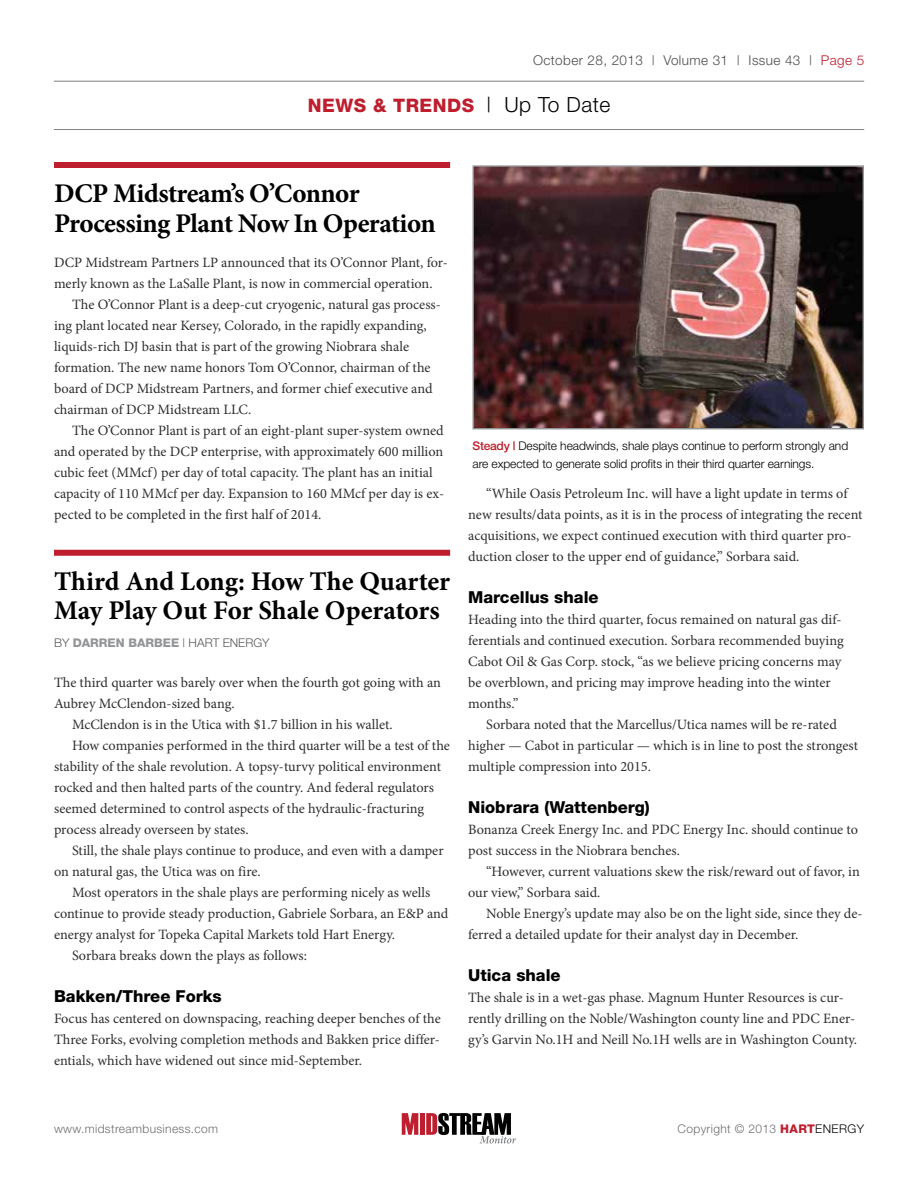
<style>
.page{position:relative;width:918px;height:1188px;background:#fff}
.page>*{position:absolute;margin:0;border:0;box-sizing:border-box;transform-origin:0 0}
.t1{font:700 27px/30px "Minion Pro";letter-spacing:-.01em;color:#000}
.t2{font:800 18.6px "Helvetica Neue";letter-spacing:.025em;color:#be1e2d}
.t3{font:800 16.5px "Helvetica Neue";color:#000}
.t4{font:14.25px/21px "Minion Pro";color:#2e2e2f}
.t5{font:300 13.5px "Helvetica Neue";letter-spacing:.03em;color:#4d4d4f}
.t6{font:300 12px/18px "Helvetica Neue";letter-spacing:-.005em;color:#000}
.t7{font:300 12px "Helvetica Neue";letter-spacing:.03em;color:#6d6e71}
.t8{font:300 12px "Helvetica Neue";color:#58595b}
.s1{color:#be1e2d}
.s2{font-weight:300;font-size:21px;color:#000}
.s3{font-weight:800;color:#939598}
.s4{font-weight:500;color:#be1e2d}
.s5{font-weight:800;color:#be1e2d}
.s6{color:#000}
</style>
<div class="page">
<hr style="left:54px;top:81px;width:810px;height:1px;background:#808285">
<hr style="left:54px;top:129px;width:810px;height:1px;background:#808285">
<svg style="left:402px;top:1113px;width:16px;height:22px"></svg>
<div style="left:420px;top:1113px;width:5px;height:22px;background:#be1e2d"></div>
<svg style="left:426px;top:1113px;width:90px;height:30px"></svg>
<div style="left:54px;top:162px;width:396px;height:6px;background:#be1e2d"></div>
<div style="left:54px;top:550px;width:396px;height:6px;background:#be1e2d"></div>
<img style="left:475px;top:167px;width:387px;height:260px">
<div style="left:473px;top:165px;width:391px;height:264px;border:1px solid #939598"></div>
<p class="t5" style="left:533px;top:52px;width:333px">October 28, 2013 | Volume 31 | Issue 43 | <span class="s1">Page 5</span></p>
<h2 class="t2" style="left:308px;top:94px;width:304px">News &amp; Trends <span class="s2">| Up To Date</span></h2>
<h1 class="t1" style="left:54px;top:178px;width:383px">DCP Midstream’s O’Connor<br>Processing Plant Now In Operation</h1>
<p class="t4" style="left:54px;top:252px;width:395px">DCP Midstream Partners LP announced that its O’Connor Plant, for&shy;merly known as the LaSalle Plant, is now in commercial operation.</p>
<p class="t4" style="left:54px;top:294px;width:388px;text-indent:18px">The O’Connor Plant is a deep-cut cryogenic, natural gas process&shy;ing plant located near Kersey, Colorado, in the rapidly expanding, liquids-rich DJ basin that is part of the growing Niobrara shale formation. The new name honors Tom O’Connor, chairman of the board of DCP Midstream Partners, and former chief executive and chairman of DCP Midstream LLC.</p>
<p class="t4" style="left:54px;top:420px;width:392px;text-indent:18px">The O’Connor Plant is part of an eight-plant super-system owned and operated by the DCP enterprise, with approximately 600 million cubic feet (MMcf) per day of total capacity. The plant has an initial capacity of 110 MMcf per day. Expansion to 160 MMcf per day is ex&shy;pected to be completed in the first half of 2014.</p>
<h1 class="t1" style="left:54px;top:566px;width:398px">Third And Long: How The Quarter<br>May Play Out For Shale Operators</h1>
<p class="t8" style="left:54px;top:636px;width:217px">by <span class="s3">Darren Barbee</span> | Hart Energy</p>
<p class="t4" style="left:54px;top:672px;width:389px">The third quarter was barely over when the fourth got going with an</p>
<p class="t4" style="left:54px;top:693px;width:182px">Aubrey McClendon-sized bang.</p>
<p class="t4" style="left:72px;top:714px;width:322px">McClendon is in the Utica with $1.7 billion in his wallet.</p>
<p class="t4" style="left:72px;top:735px;width:379px">How companies performed in the third quarter will be a test of the</p>
<p class="t4" style="left:54px;top:756px;width:389px">stability of the shale revolution. A topsy-turvy political environment</p>
<p class="t4" style="left:54px;top:777px;width:381px">rocked and then halted parts of the country. And federal regulators</p>
<p class="t4" style="left:54px;top:798px;width:372px">seemed determined to control aspects of the hydraulic-fracturing</p>
<p class="t4" style="left:54px;top:819px;width:196px">process already overseen by states.</p>
<p class="t4" style="left:72px;top:840px;width:373px">Still, the shale plays continue to produce, and even with a damper</p>
<p class="t4" style="left:54px;top:861px;width:208px">on natural gas, the Utica was on fire.</p>
<p class="t4" style="left:72px;top:882px;width:360px">Most operators in the shale plays are performing nicely as wells</p>
<p class="t4" style="left:54px;top:903px;width:396px">continue to provide steady production, Gabriele Sorbara, an E&amp;P and</p>
<p class="t4" style="left:54px;top:924px;width:343px">energy analyst for Topeka Capital Markets told Hart Energy.</p>
<p class="t4" style="left:72px;top:945px;width:236px">Sorbara breaks down the plays as follows:</p>
<p class="t3" style="left:54px;top:986px;width:169px">Bakken/Three Forks</p>
<p class="t4" style="left:54px;top:1008px;width:388px;text-align:justify">Focus has centered on downspacing, reaching deeper benches of the Three Forks, evolving completion methods and Bakken price differ&shy;entials, which have widened out since mid-September.</p>
<p class="t6" style="left:472px;top:436px;width:377px"><span class="s4">Steady |</span> Despite headwinds, shale plays continue to perform strongly and are expected to generate solid profits in their third quarter earnings.</p>
<p class="t4" style="left:468px;top:483px;width:396px;text-indent:18px">“While Oasis Petroleum Inc. will have a light update in terms of new results/data points, as it is in the process of integrating the recent acquisitions, we expect continued execution with third quarter pro&shy;duction closer to the upper end of guidance,” Sorbara said.</p>
<p class="t3" style="left:468px;top:587px;width:132px">Marcellus shale</p>
<p class="t4" style="left:468px;top:609px;width:377px">Heading into the third quarter, focus remained on natural gas dif&shy;ferentials and continued execution. Sorbara recommended buying Cabot Oil &amp; Gas Corp. stock, “as we believe pricing concerns may be overblown, and pricing may improve heading into the winter months.”</p>
<p class="t4" style="left:468px;top:714px;width:391px;text-indent:18px">Sorbara noted that the Marcellus/Utica names will be re-rated higher — Cabot in particular — which is in line to post the strongest multiple compression into 2015.</p>
<p class="t3" style="left:468px;top:797px;width:183px">Niobrara (Wattenberg)</p>
<p class="t4" style="left:468px;top:819px;width:392px">Bonanza Creek Energy Inc. and PDC Energy Inc. should continue to post success in the Niobrara benches.</p>
<p class="t4" style="left:468px;top:861px;width:393px;text-indent:18px">“However, current valuations skew the risk/reward out of favor, in our view,” Sorbara said.</p>
<p class="t4" style="left:468px;top:903px;width:396px;text-indent:18px">Noble Energy’s update may also be on the light side, since they de&shy;ferred a detailed update for their analyst day in December.</p>
<p class="t3" style="left:468px;top:965px;width:94px">Utica shale</p>
<p class="t4" style="left:468px;top:987px;width:391px">The shale is in a wet-gas phase. Magnum Hunter Resources is cur&shy;rently drilling on the Noble/Washington county line and PDC Ener&shy;gy’s Garvin No.1H and Neill No.1H wells are in Washington County.</p>
<p class="t7" style="left:54px;top:1122px;width:166px">www.midstreambusiness.com</p>
<p class="t7" style="left:678px;top:1122px;width:188px">Copyright © 2013 <span class="s5">Hart</span><span class="s6">Energy</span></p>
</div>
